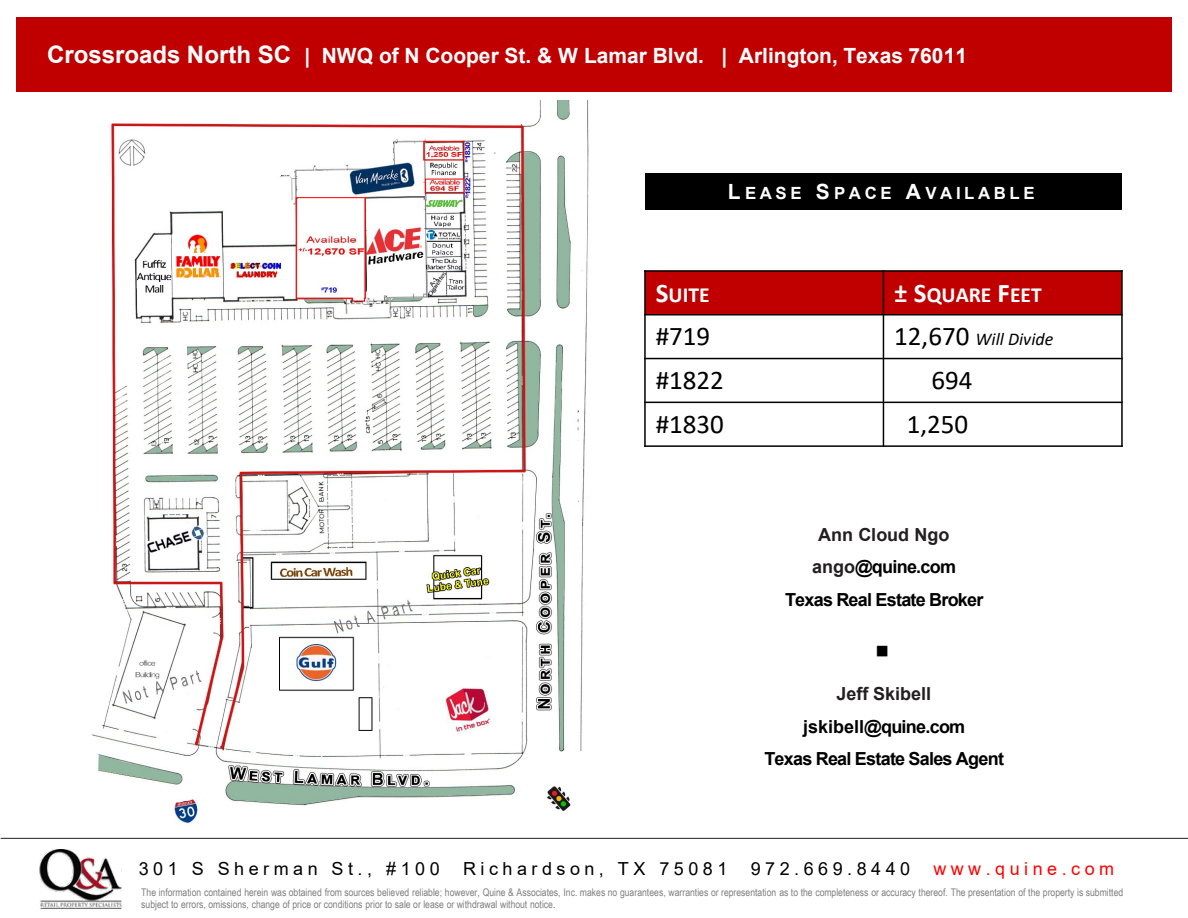
<style>
.page{position:relative;width:1188px;height:918px;background:#fff}
.page>*{position:absolute;margin:0;border:0;box-sizing:border-box;transform-origin:0 0}
.t1{font:27px "Calibri";color:#000}
.t2{font:700 21.6px "Calibri";color:#fff}
.t3{font:700 21px "Arial";color:#fff}
.t4{font:700 18px/32.4px "Arial";letter-spacing:-.04em;color:#000;text-align:center}
.t5{font:18px "Arial";letter-spacing:.25em;color:#000}
.t6{font:italic 18px "Calibri";color:#000}
.t7{font:18px "Arial";letter-spacing:.25em;color:#f00}
.t8{font:700 16.8px "Arial";letter-spacing:.215em;color:#fff}
.t9{font:10.5px/12.6px "Arial Narrow";letter-spacing:-.005em;color:#7f7f7f}
.s1{font-size:24px}
.s2{font-size:21px}
.s3{font-size:27px}
.s4{font-style:normal;font-size:27px}
.s5{color:#231f20}
.s6{color:#404040}
</style>
<div class="page">
<hr style="left:1px;top:838px;width:1187px;height:1px;background:#231f20">
<div style="left:16px;top:18px;width:1156px;height:74px;background:#c00000"></div>
<img style="left:39px;top:849px;width:83px;height:60px">
<div style="left:645px;top:174px;width:476px;height:36px;background:#000"></div>
<img style="left:92px;top:100px;width:497px;height:724px">
<div style="left:645px;top:271px;width:238px;height:44px;background:#c00000"></div>
<div style="left:883px;top:271px;width:239px;height:44px;background:#c00000"></div>
<hr style="left:883px;top:270px;width:1px;height:177px;background:#000">
<hr style="left:644px;top:314px;width:479px;height:1px;background:#000">
<hr style="left:644px;top:358px;width:479px;height:1px;background:#000">
<hr style="left:644px;top:402px;width:479px;height:1px;background:#000">
<hr style="left:644px;top:270px;width:2px;height:177px;background:#000">
<hr style="left:1121px;top:270px;width:2px;height:177px;background:#000">
<hr style="left:644px;top:270px;width:479px;height:2px;background:#000">
<hr style="left:644px;top:445px;width:479px;height:2px;background:#000">
<p class="t3" style="left:47px;top:41px;width:921px"><span class="s1">Crossroads North SC</span> | NWQ of N Cooper St. &amp; W Lamar Blvd. | Arlington, Texas 76011</p>
<p class="t8" style="left:728px;top:182px;width:308px"><span class="s2">L</span>EASE <span class="s2">S</span>PACE <span class="s2">A</span>VAILABLE</p>
<p class="t2" style="left:656px;top:279px;width:55px"><span class="s3">S</span>UITE</p>
<p class="t2" style="left:894px;top:279px;width:149px"><span class="s3">± S</span>QUARE <span class="s3">F</span>EET</p>
<p class="t1" style="left:656px;top:318px;width:56px">#719</p>
<p class="t6" style="left:894px;top:327px;width:161px"><span class="s4">12,670</span> Will Divide</p>
<p class="t1" style="left:656px;top:362px;width:70px">#1822</p>
<p class="t1" style="left:931px;top:362px;width:43px">694</p>
<p class="t1" style="left:656px;top:405px;width:70px">#1830</p>
<p class="t1" style="left:907px;top:405px;width:63px">1,250</p>
<p class="t4" style="left:785px;top:519px;width:200px"><span class="s5">Ann Cloud Ngo ango</span>@quine.com<br>Texas Real Estate Broker</p>
<p class="t4" style="left:764px;top:678px;width:241px"><span class="s5">Jeff Skibell </span>jskibell@quine.com<br>Texas Real Estate Sales Agent</p>
<p class="t5" style="left:139px;top:857px;width:302px">301 S Sherman St., #100</p>
<p class="t5" style="left:463px;top:857px;width:266px">Richardson, TX 75081</p>
<p class="t5" style="left:751px;top:857px;width:161px">972.669.8440</p>
<p class="t7" style="left:933px;top:857px;width:182px">www.quine.com</p>
<p class="t9" style="left:141px;top:885px;width:983px">The information contained herein was obtained from sources believed reliable; however, Quine &amp; Associates, Inc. makes no guarantees, warranties or representation as to the completeness or accuracy thereof. The presentation of the property is submitted subject to errors, omissions, change of price or conditions prior to sale or lease or withdrawal without notice<span class="s6">.</span></p>
</div>
